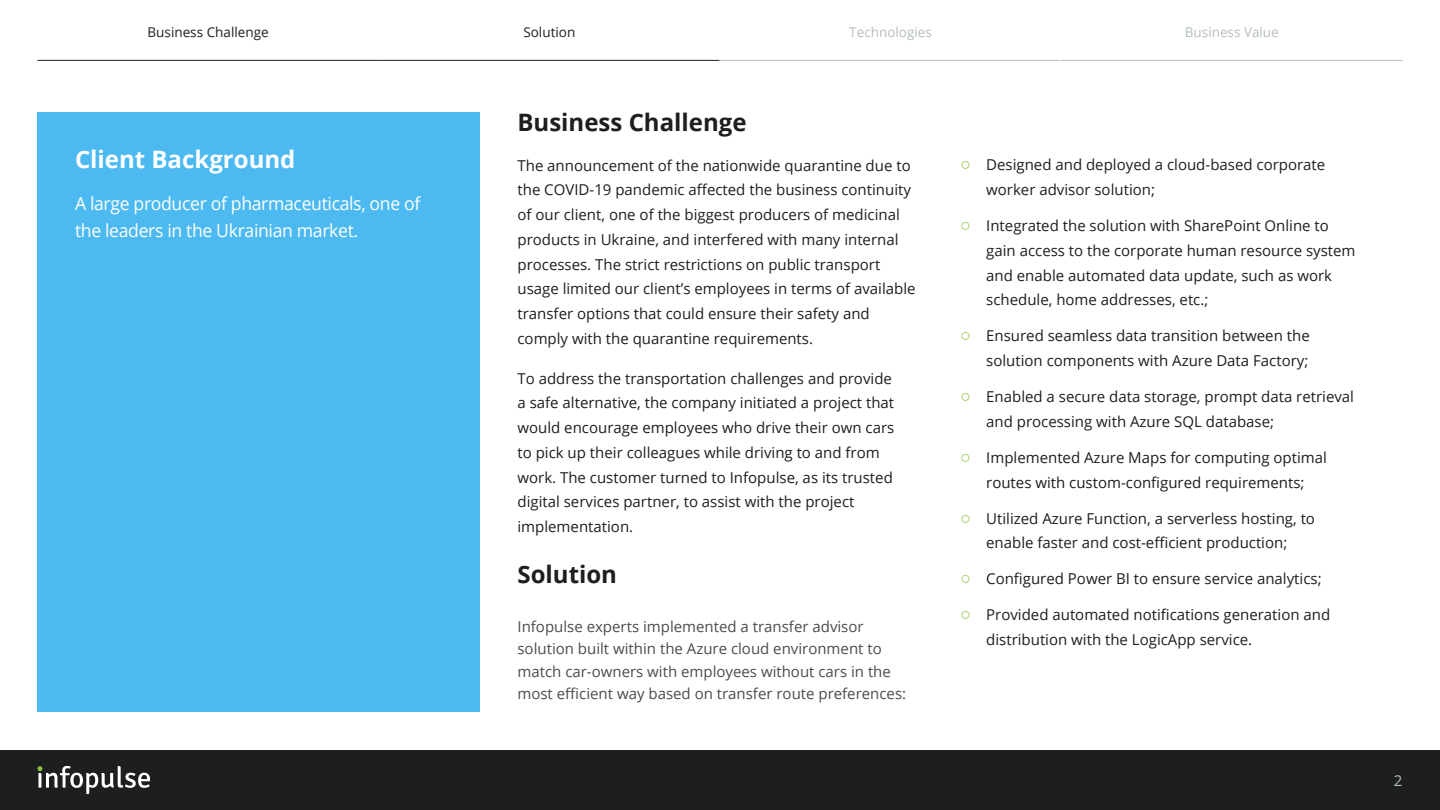
<style>
.page{position:relative;width:1440px;height:810px;background:#fff}
.page>*{position:absolute;margin:0;border:0;box-sizing:border-box;transform-origin:0 0}
.t1{font:700 24px "Open Sans";color:#1d1e1e}
.t2{font:700 24px "Open Sans";color:#fff}
.t3{font:18px/27px "Open Sans";letter-spacing:-.02em;color:#fff}
.t4{font:15px/24.8px "Open Sans";color:#1d1e1e}
.t5{font:15px/22.5px "Open Sans";color:#4b4c4c}
.t6{font:15px "Open Sans";color:#b5bec0}
.t7{font:13.5px "Open Sans";color:#1d1e1e}
.t8{font:13.5px "Open Sans";color:#b5bec0}
.s1{font-family:"Arial";font-size:18px;color:#8bc53f}
</style>
<div class="page">
<div style="left:0;top:750px;width:1440px;height:60px;background:#1d1e1e"></div>
<svg style="left:37px;top:766px;width:113px;height:28px"></svg>
<div style="left:38px;top:112px;width:442px;height:600px;background:#4cb9f1"></div>
<hr style="left:38px;top:60px;width:341px;height:1px;background:#1d1e1e">
<hr style="left:379px;top:60px;width:341px;height:1px;background:#1d1e1e">
<hr style="left:719px;top:60px;width:341px;height:1px;background:#b5bec0">
<hr style="left:1061px;top:60px;width:341px;height:1px;background:#b5bec0">
<p class="t7" style="left:148px;top:22px;width:123px">Business Challenge</p>
<p class="t7" style="left:523px;top:22px;width:53px">Solution</p>
<p class="t8" style="left:849px;top:22px;width:84px">Technologies</p>
<p class="t8" style="left:1185px;top:22px;width:95px">Business Value</p>
<h1 class="t2" style="left:75px;top:143px;width:222px">Client Background</h1>
<p class="t3" style="left:75px;top:190px;width:347px">A large producer of pharmaceuticals, one of the leaders in the Ukrainian market.</p>
<h1 class="t1" style="left:518px;top:105px;width:231px">Business Challenge</h1>
<p class="t4" style="left:518px;top:152px;width:400px">The announcement of the nationwide quarantine due to the COVID-19 pandemic affected the business continuity of our client, one of the biggest producers of medicinal products in Ukraine, and interfered with many internal processes. The strict restrictions on public transport usage limited our client’s employees in terms of available transfer options that could ensure their safety and comply with the quarantine requirements.</p>
<p class="t4" style="left:518px;top:365px;width:378px">To address the transportation challenges and provide a safe alternative, the company initiated a project that would encourage employees who drive their own cars to pick up their colleagues while driving to and from work. The customer turned to Infopulse, as its trusted digital services partner, to assist with the project implementation.</p>
<h1 class="t1" style="left:518px;top:557px;width:101px">Solution</h1>
<p class="t5" style="left:518px;top:615px;width:390px">Infopulse experts implemented a transfer advisor solution built within the Azure cloud environment to match car-owners with employees without cars in the most efficient way based on transfer route preferences:</p>
<p class="t4" style="left:986px;top:152px;width:341px;text-indent:-26px"><span class="s1">○</span> Designed and deployed a cloud-based corporate worker advisor solution;</p>
<p class="t4" style="left:986px;top:213px;width:371px;text-indent:-26px"><span class="s1">○</span> Integrated the solution with SharePoint Online to gain access to the corporate human resource system and enable automated data update, such as work schedule, home addresses, etc.;</p>
<p class="t4" style="left:960px;top:323px;width:351px;text-align:right"><span class="s1">○</span> Ensured seamless data transition between the solution components with Azure Data Factory;</p>
<p class="t4" style="left:986px;top:384px;width:369px;text-indent:-26px"><span class="s1">○</span> Enabled a secure data storage, prompt data retrieval and processing with Azure SQL database;</p>
<p class="t4" style="left:960px;top:445px;width:369px;text-align:center"><span class="s1">○</span> Implemented Azure Maps for computing optimal routes with custom-configured requirements;</p>
<p class="t4" style="left:960px;top:506px;width:357px;text-align:center"><span class="s1">○</span> Utilized Azure Function, a serverless hosting, to enable faster and cost-efficient production;</p>
<p class="t4" style="left:960px;top:566px;width:363px"><span class="s1">○</span> Configured Power BI to ensure service analytics;</p>
<p class="t4" style="left:986px;top:602px;width:346px;text-indent:-26px"><span class="s1">○</span> Provided automated notifications generation and distribution with the LogicApp service.</p>
<p class="t6" style="left:1394px;top:770px;width:10px">2</p>
</div>
